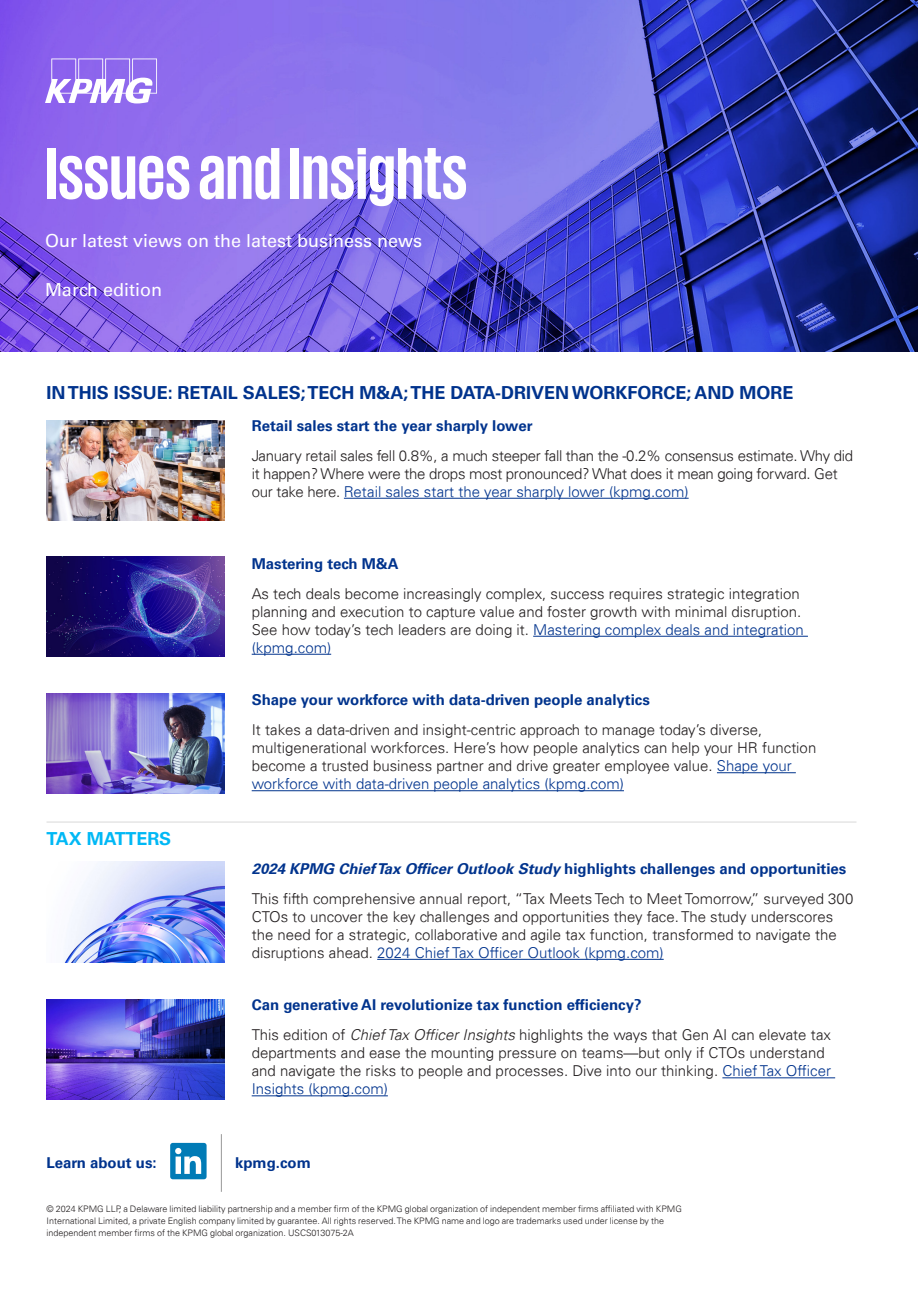
<style>
.page{position:relative;width:918px;height:1296px;background:#fff}
.page>*{position:absolute;margin:0;border:0;box-sizing:border-box;transform-origin:0 0}
.Title_80pt{font:700 75px "KPMG";color:#fff}
.t1{font:700 18px "Univers 65";color:#00338d}
.t2{font:18px "Univers 55 Roman";color:#fff}
.PODCASTS{font:700 18px "Univers 65";letter-spacing:-.005em;color:#00b8f5}
.Body_Copy{font:300 15px/18px "Univers 45";color:#231f20}
.Bullet{font:700 15px "Univers 65";color:#00338d}
.Body_Copy-2{font:300 15px/18px "Univers 45";letter-spacing:-.02em;color:#231f20}
.URL{font:700 15px "Univers 65";color:#00338d}
.Legal_6pt{font:300 9px/12px "Univers 45";color:#231f20}
.s1{color:#00338d}
.s2{font-style:italic}
</style>
<div class="page">
<img style="left:0;top:0;width:918px;height:351px">
<svg style="left:45px;top:59px;width:112px;height:45px"></svg>
<img style="left:46px;top:420px;width:179px;height:100px">
<img style="left:46px;top:556px;width:179px;height:101px">
<img style="left:46px;top:693px;width:179px;height:100px">
<img style="left:64px;top:862px;width:161px;height:100px">
<img style="left:46px;top:1000px;width:179px;height:100px">
<hr style="left:344px;top:498px;width:345px;height:1px;background:#00338d">
<hr style="left:533px;top:636px;width:275px;height:1px;background:#00338d">
<hr style="left:252px;top:654px;width:79px;height:1px;background:#00338d">
<hr style="left:717px;top:772px;width:79px;height:1px;background:#00338d">
<hr style="left:252px;top:790px;width:372px;height:1px;background:#00338d">
<hr style="left:46px;top:821px;width:810px;height:2px;background:#e5e5e5">
<hr style="left:377px;top:959px;width:287px;height:1px;background:#00338d">
<hr style="left:722px;top:1077px;width:113px;height:1px;background:#00338d">
<hr style="left:252px;top:1095px;width:136px;height:1px;background:#00338d">
<div style="left:170px;top:1143px;width:37px;height:36px;background:#007bb6;border-radius:3px"></div>
<svg style="left:175px;top:1148px;width:26px;height:26px"></svg>
<hr style="left:221px;top:1134px;width:1px;height:58px;background:#989898">
<p class="Title_80pt" style="left:45px;top:136px;width:424px">Issues and Insights</p>
<p class="t2" style="left:45px;top:230px;width:379px">Our latest views on the latest business news</p>
<p class="t2" style="left:45px;top:278px;width:119px">March edition</p>
<p class="t1" style="left:46px;top:382px;width:748px">IN THIS ISSUE: RETAIL SALES; TECH M&amp;A; THE DATA-DRIVEN WORKFORCE; AND MORE</p>
<p class="Bullet" style="left:252px;top:417px;width:282px">Retail sales start the year sharply lower</p>
<p class="Body_Copy-2" style="left:252px;top:446px;width:603px">January retail sales fell 0.8%, a much steeper fall than the -0.2% consensus estimate. Why did it happen? Where were the drops most pronounced? What does it mean going forward. Get our take here. <span class="s1">Retail sales start the year sharply lower (kpmg.com)</span></p>
<p class="PODCASTS" style="left:46px;top:828px;width:126px">TAX MATTERS</p>
<p class="Bullet" style="left:252px;top:555px;width:148px">Mastering tech M&amp;A</p>
<p class="Body_Copy" style="left:252px;top:584px;width:554px">As tech deals become increasingly complex, success requires strategic integration planning and execution to capture value and foster growth with minimal disruption.<br>See how today’s tech leaders are doing it. <span class="s1">Mastering complex deals and integration (kpmg.com)</span></p>
<p class="Bullet" style="left:252px;top:691px;width:400px">Shape your workforce with data-driven people analytics</p>
<p class="Body_Copy" style="left:252px;top:721px;width:566px">It takes a data-driven and insight-centric approach to manage today’s diverse, multigenerational workforces. Here’s how people analytics can help your HR function become a trusted business partner and drive greater employee value. <span class="s1">Shape your workforce with data-driven people analytics (kpmg.com)</span></p>
<p class="Bullet" style="left:252px;top:860px;width:596px"><span class="s2">2024 KPMG Chief Tax Officer Outlook Study</span> highlights challenges and opportunities</p>
<p class="Body_Copy" style="left:252px;top:890px;width:603px">This fifth comprehensive annual report, “Tax Meets Tech to Meet Tomorrow,” surveyed 300<br>CTOs to uncover the key challenges and opportunities they face. The study underscores the need for a strategic, collaborative and agile tax function, transformed to navigate the disruptions ahead. <span class="s1">2024 Chief Tax Officer Outlook (kpmg.com)</span></p>
<p class="Bullet" style="left:252px;top:996px;width:391px">Can generative AI revolutionize tax function efficiency?</p>
<p class="Body_Copy" style="left:252px;top:1026px;width:581px">This edition of <span class="s2">Chief Tax Officer Insights</span> highlights the ways that Gen AI can elevate tax departments and ease the mounting pressure on teams—but only if CTOs understand and navigate the risks to people and processes. Dive into our thinking. <span class="s1">Chief Tax Officer Insights (kpmg.com)</span></p>
<p class="URL" style="left:46px;top:1154px;width:112px">Learn about us:</p>
<p class="URL" style="left:235px;top:1154px;width:77px">kpmg.com</p>
<p class="Legal_6pt" style="left:46px;top:1202px;width:637px">© 2024 KPMG LLP, a Delaware limited liability partnership and a member firm of the KPMG global organization of independent member firms affiliated with KPMG<br>International Limited, a private English company limited by guarantee. All rights reserved. The KPMG name and logo are trademarks used under license by the independent member firms of the KPMG global organization. USCS013075-2A</p>
</div>
